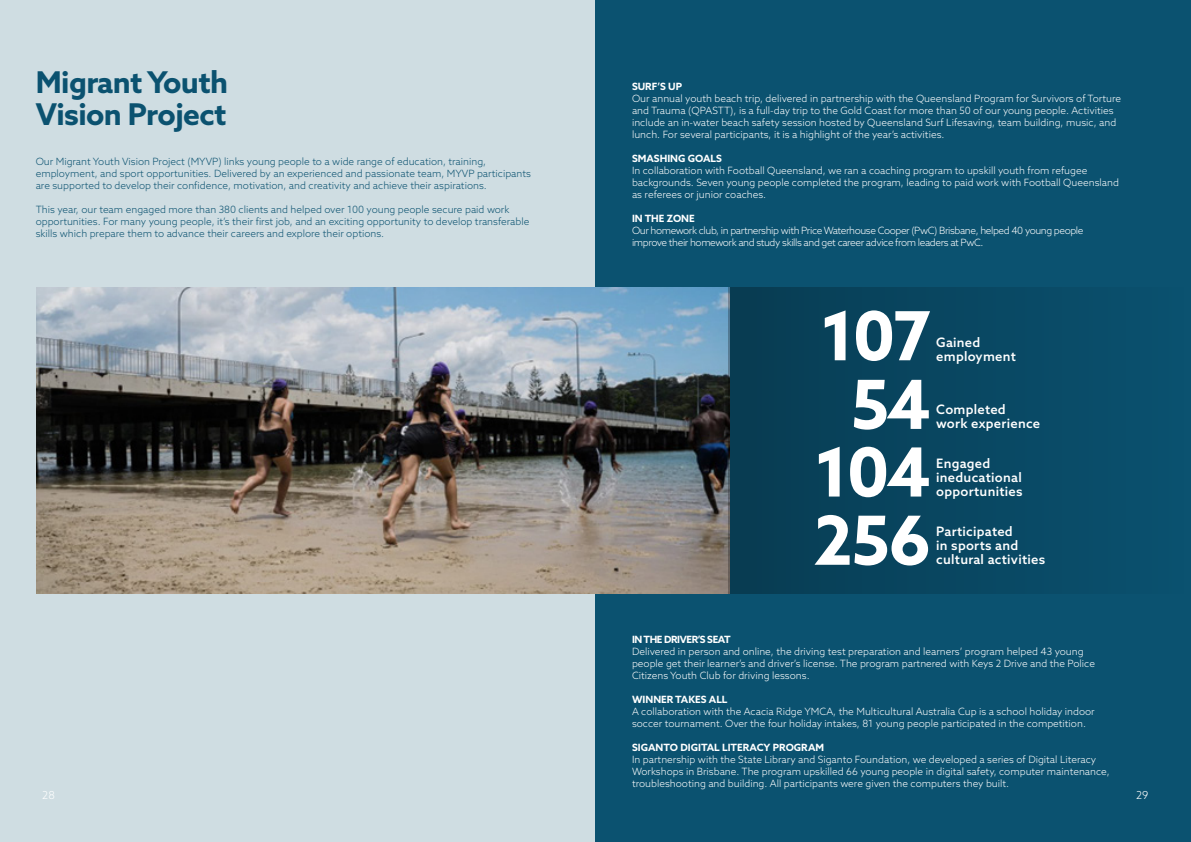
<style>
.page{position:relative;width:1191px;height:842px;background:#fff}
.page>*{position:absolute;margin:0;border:0;box-sizing:border-box;transform-origin:0 0}
.t1{font:700 67.8px "Azo Sans";letter-spacing:-.04em;color:#fff}
.t2{font:700 30px "Azo Sans";letter-spacing:-.02em;color:#0b5270}
.t3{font:500 13px/14px "Azo Sans";letter-spacing:.02em;color:#fff}
.t4{font:300 11px "Azo Sans";color:#fff}
.t5{font:300 10px/12px "Azo Sans";color:#fff}
.t6{font:300 10px/12px "Azo Sans";color:#0b5270}
.t7{font:300 10px/12px "Azo Sans";letter-spacing:-.04em;color:#fff}
.t8{font:700 10px "Azo Sans";color:#fff}
.t9{font:700 10px "Azo Sans";letter-spacing:-.04em;color:#fff}
</style>
<div class="page">
<div style="left:0;top:0;width:596px;height:842px;background:#cfdde2"></div>
<div style="left:595px;top:0;width:596px;height:842px;background:#0b5270"></div>
<img style="left:36px;top:288px;width:693px;height:306px">
<div style="left:729px;top:288px;width:462px;height:306px;background:linear-gradient(to right,#083c52,#0a5170)"></div>
<p class="t2" style="left:36px;top:62px;width:194px">Migrant Youth</p>
<p class="t2" style="left:36px;top:94px;width:192px">Vision Project</p>
<p class="t6" style="left:36px;top:155px;width:497px">Our Migrant Youth Vision Project (MYVP) links young people to a wide range of education, training, employment, and sport opportunities. Delivered by an experienced and passionate team, MYVP participants are supported to develop their confidence, motivation, and creativity and achieve their aspirations.</p>
<p class="t6" style="left:36px;top:203px;width:495px">This year, our team engaged more than 380 clients and helped over 100 young people secure paid work opportunities. For many young people, it’s their first job, and an exciting opportunity to develop transferable skills which prepare them to advance their careers and explore their options.</p>
<p class="t8" style="left:632px;top:80px;width:52px">SURF’S UP</p>
<p class="t5" style="left:632px;top:93px;width:491px">Our annual youth beach trip, delivered in partnership with the Queensland Program for Survivors of Torture and Trauma (QPASTT), is a full-day trip to the Gold Coast for more than 50 of our young people. Activities include an in-water beach safety session hosted by Queensland Surf Lifesaving, team building, music, and lunch. For several participants, it is a highlight of the year’s activities.</p>
<p class="t8" style="left:632px;top:152px;width:91px">SMASHING GOALS</p>
<p class="t5" style="left:632px;top:165px;width:488px">In collaboration with Football Queensland, we ran a coaching program to upskill youth from refugee backgrounds. Seven young people completed the program, leading to paid work with Football Queensland as referees or junior coaches.</p>
<p class="t8" style="left:632px;top:212px;width:64px">IN THE ZONE</p>
<p class="t7" style="left:632px;top:225px;width:453px">Our homework club, in partnership with Price Waterhouse Cooper (PwC) Brisbane, helped 40 young people improve their homework and study skills and get career advice from leaders at PwC.</p>
<p class="t1" style="left:820px;top:291px;width:112px">107</p>
<p class="t1" style="left:851px;top:360px;width:82px">54</p>
<p class="t1" style="left:814px;top:427px;width:118px">104</p>
<p class="t1" style="left:813px;top:495px;width:119px">256</p>
<p class="t3" style="left:936px;top:335px;width:81px">Gained employment</p>
<p class="t3" style="left:936px;top:402px;width:105px">Completed work experience</p>
<p class="t3" style="left:936px;top:456px;width:88px">Engaged ineducational opportunities</p>
<p class="t3" style="left:936px;top:524px;width:110px">Participated<br>in sports and cultural activities</p>
<p class="t9" style="left:632px;top:632px;width:100px">IN THE DRIVER’S SEAT</p>
<p class="t5" style="left:632px;top:645px;width:464px">Delivered in person and online, the driving test preparation and learners’ program helped 43 young people get their learner’s and driver’s license. The program partnered with Keys 2 Drive and the Police<br>Citizens Youth Club for driving lessons.</p>
<p class="t8" style="left:632px;top:692px;width:97px">WINNER TAKES ALL</p>
<p class="t5" style="left:632px;top:705px;width:464px">A collaboration with the Acacia Ridge YMCA, the Multicultural Australia Cup is a school holiday indoor soccer tournament. Over the four holiday intakes, 81 young people participated in the competition.</p>
<p class="t8" style="left:632px;top:740px;width:194px">SIGANTO DIGITAL LITERACY PROGRAM</p>
<p class="t5" style="left:632px;top:753px;width:479px">In partnership with the State Library and Siganto Foundation, we developed a series of Digital Literacy<br>Workshops in Brisbane. The program upskilled 66 young people in digital safety, computer maintenance, troubleshooting and building. All participants were given the computers they built.</p>
<p class="t4" style="left:42px;top:788px;width:14px">28</p>
<p class="t4" style="left:1136px;top:788px;width:14px">29</p>
</div>
